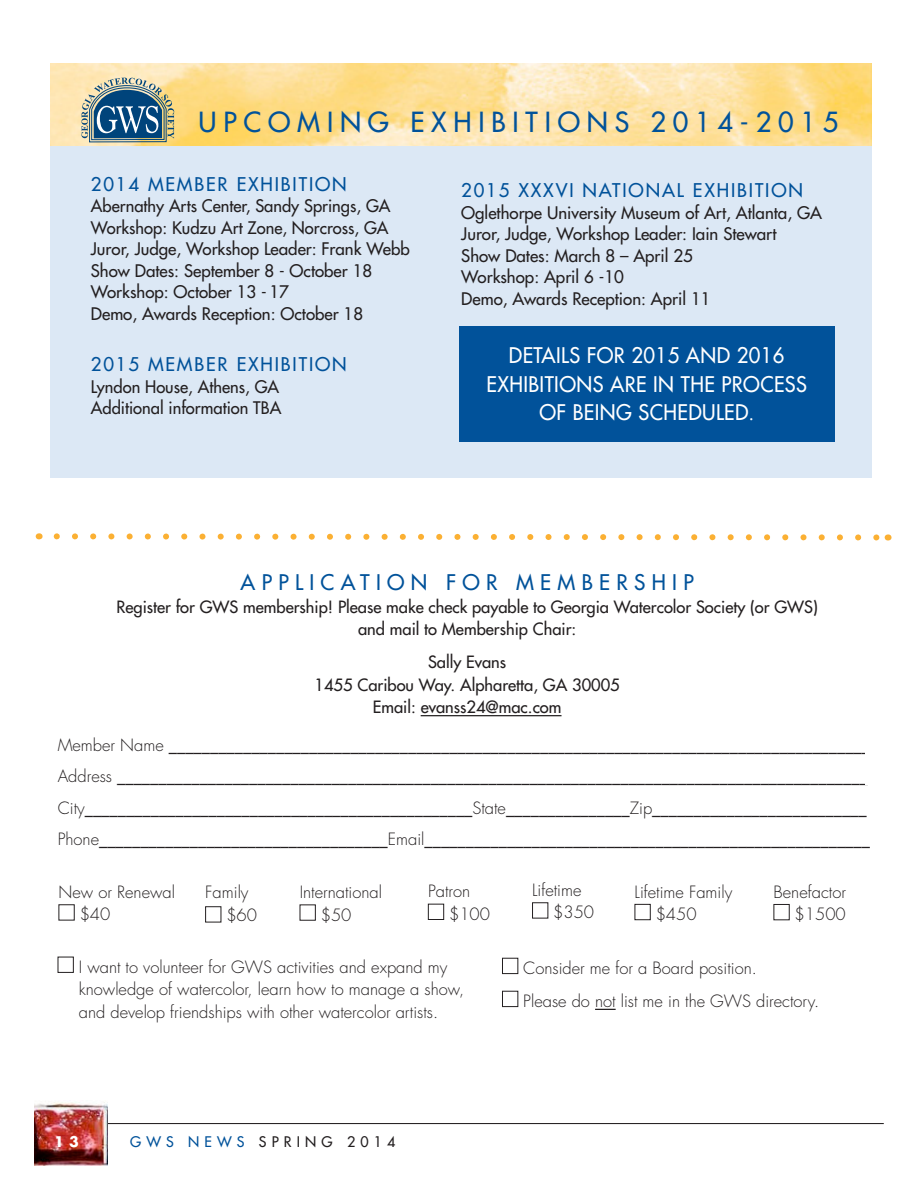
<style>
.page{position:relative;width:918px;height:1188px;background:#fff}
.page>*{position:absolute;margin:0;border:0;box-sizing:border-box;transform-origin:0 0}
.t1{font:27px "Futura";letter-spacing:.25em;color:#01529a}
.t2{font:21px/28.5px "Futura";letter-spacing:.02em;color:#fff;text-align:center;scale:.96 1}
.t3{font:21px "Futura";letter-spacing:.3em;color:#01529a}
.t4{font:18.45px "Futura";letter-spacing:.1em;color:#01529a}
.t5{font:16.95px/21.5px "Futura";color:#231f20}
.t6{font:300 16.5px/22.5px "Futura";color:#231f20}
.t7{font:16.5px/22.5px "Futura";color:#231f20;text-align:center}
.t8{font:14.25px "Futura";letter-spacing:.36em;color:#231f20}
.t9{font:700 14.25px "Futura";color:#fff}
.s1{font-size:18.75px}
.s2{color:#01529a}
</style>
<div class="page">
<hr style="left:102px;top:1123px;width:782px;height:1px;background:#231f20">
<img style="left:34px;top:1102px;width:73px;height:64px">
<svg style="left:53px;top:533px;width:836px;height:8px"></svg>
<hr style="left:421px;top:715px;width:141px;height:1px;background:#231f20">
<div style="left:58px;top:957px;width:16px;height:16px;border:1px solid #231f20"></div>
<img style="left:51px;top:64px;width:821px;height:82px">
<div style="left:51px;top:146px;width:821px;height:331px;background:#dce8f5"></div>
<svg style="left:81px;top:78px;width:93px;height:64px;background:#738e96"></svg>
<div style="left:459px;top:326px;width:376px;height:115px;background:#01529a"></div>
<svg style="left:595px;top:1009px;width:21px;height:1px"></svg>
<div style="left:502px;top:958px;width:16px;height:16px;border:1px solid #231f20"></div>
<div style="left:502px;top:991px;width:16px;height:16px;border:1px solid #231f20"></div>
<div style="left:59px;top:904px;width:16px;height:16px;border:1px solid #231f20"></div>
<div style="left:205px;top:906px;width:16px;height:16px;border:1px solid #231f20"></div>
<div style="left:300px;top:905px;width:16px;height:16px;border:1px solid #231f20"></div>
<div style="left:428px;top:904px;width:16px;height:16px;border:1px solid #231f20"></div>
<div style="left:532px;top:902px;width:16px;height:16px;border:1px solid #231f20"></div>
<div style="left:774px;top:904px;width:16px;height:16px;border:1px solid #231f20"></div>
<div style="left:635px;top:904px;width:16px;height:16px;border:1px solid #231f20"></div>
<p class="t1" style="left:199px;top:104px;width:641px">UPCOMING EXHIBITIONS 2014-2015</p>
<p class="t4" style="left:91px;top:172px;width:257px">2014 MEMBER EXHIBITION</p>
<p class="t5" style="left:91px;top:195px;width:301px">Abernathy Arts Center, Sandy Springs, GA</p>
<p class="t5" style="left:91px;top:217px;width:299px">Workshop: Kudzu Art Zone, Norcross, GA</p>
<p class="t5" style="left:91px;top:238px;width:320px">Juror, Judge, Workshop Leader: Frank Webb</p>
<p class="t5" style="left:91px;top:260px;width:283px">Show Dates: September 8 - October 18<br>Workshop: October 13 - 17</p>
<p class="t5" style="left:91px;top:303px;width:274px">Demo, Awards Reception: October 18</p>
<p class="t4" style="left:91px;top:353px;width:257px">2015 MEMBER EXHIBITION</p>
<p class="t5" style="left:91px;top:376px;width:190px">Lyndon House, Athens, GA</p>
<p class="t5" style="left:91px;top:397px;width:192px">Additional information TBA</p>
<p class="t4" style="left:461px;top:178px;width:343px">2015 XXXVI NATIONAL EXHIBITION</p>
<p class="t5" style="left:461px;top:202px;width:362px">Oglethorpe University Museum of Art, Atlanta, GA</p>
<p class="t5" style="left:461px;top:223px;width:317px">Juror, Judge, Workshop Leader: Iain Stewart</p>
<p class="t5" style="left:461px;top:245px;width:233px">Show Dates: March 8 – April 25</p>
<p class="t5" style="left:461px;top:266px;width:164px">Workshop: April 6 -10</p>
<p class="t5" style="left:461px;top:288px;width:251px">Demo, Awards Reception: April 11</p>
<p class="t2" style="left:486px;top:341px;width:335px">DETAILS FOR 2015 AND 2016<br>EXHIBITIONS ARE IN THE PROCESS<br>OF BEING SCHEDULED<span class="s1">.</span></p>
<p class="t3" style="left:241px;top:569px;width:455px">APPLICATION FOR MEMBERSHIP</p>
<p class="t7" style="left:117px;top:595px;width:703px">Register for GWS membership! Please make check payable to Georgia Watercolor Society (or GWS) and mail to Membership Chair:</p>
<p class="t7" style="left:428px;top:651px;width:80px">Sally Evans</p>
<p class="t7" style="left:315px;top:673px;width:307px">1455 Caribou Way. Alpharetta, GA 30005</p>
<p class="t7" style="left:373px;top:696px;width:190px">Email: evanss24@mac.com</p>
<p class="t6" style="left:58px;top:734px;width:814px">Member Name _____________________________________________________________________________________</p>
<p class="t6" style="left:58px;top:765px;width:812px">Address ___________________________________________________________________________________________</p>
<p class="t6" style="left:58px;top:797px;width:811px">City_______________________________________________State_______________Zip__________________________</p>
<p class="t6" style="left:58px;top:828px;width:814px">Phone___________________________________Email______________________________________________________</p>
<p class="t6" style="left:59px;top:881px;width:118px">New or Renewal</p>
<p class="t6" style="left:80px;top:903px;width:32px">$40</p>
<p class="t6" style="left:205px;top:881px;width:45px">Family</p>
<p class="t6" style="left:226px;top:904px;width:32px">$60</p>
<p class="t6" style="left:300px;top:881px;width:84px">International</p>
<p class="t6" style="left:321px;top:903px;width:32px">$50</p>
<p class="t6" style="left:428px;top:880px;width:44px">Patron</p>
<p class="t6" style="left:449px;top:903px;width:42px">$100</p>
<p class="t6" style="left:532px;top:879px;width:51px">Lifetime</p>
<p class="t6" style="left:553px;top:901px;width:42px">$350</p>
<p class="t6" style="left:635px;top:880px;width:99px">Lifetime Family</p>
<p class="t6" style="left:656px;top:903px;width:42px">$450</p>
<p class="t6" style="left:774px;top:881px;width:74px">Benefactor</p>
<p class="t6" style="left:795px;top:903px;width:53px">$1500</p>
<p class="t6" style="left:79px;top:956px;width:387px">I want to volunteer for GWS activities and expand my knowledge of watercolor, learn how to manage a show, and develop friendships with other watercolor artists.</p>
<p class="t6" style="left:523px;top:957px;width:235px">Consider me for a Board position.</p>
<p class="t6" style="left:523px;top:990px;width:298px">Please do not list me in the GWS directory.</p>
<p class="t9" style="left:54px;top:1132px;width:26px">1 3</p>
<p class="t8" style="left:130px;top:1133px;width:267px"><span class="s2">GWS NEWS</span> SPRING 2014</p>
</div>
